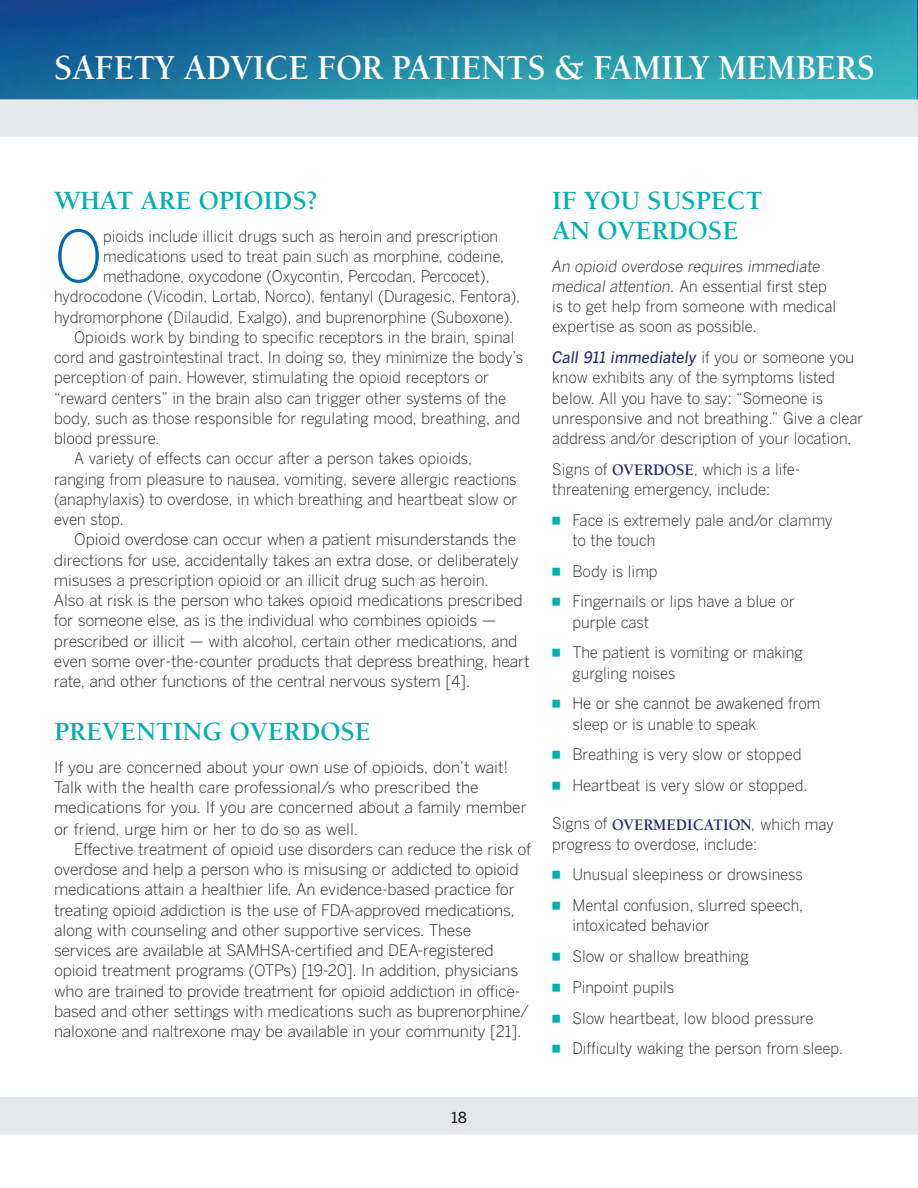
<style>
.page{position:relative;width:918px;height:1188px;background:#fff}
.page>*{position:absolute;margin:0;border:0;box-sizing:border-box;transform-origin:0 0}
.t1{font:300 70.5px "Benton Gothic";color:#0168b3;scale:.95 1}
.t2{font:700 36px "Berkeley";letter-spacing:-.01em;color:#fff;scale:.95 1}
.t3{font:700 27px/30px "Berkeley";color:#00b1b0}
.t4{font:300 15.75px/20.2px "Benton Gothic";letter-spacing:-.01em;color:#231f20;scale:.95 1}
.t5{font:300 15.75px/20.2px "Benton Gothic";letter-spacing:-.01em;color:#231f20}
.t6{font:15.75px/30.8px "Universal Newswith Comm Pi";color:#00b1b0;scale:.95 1}
.t7{font:500 15px "Benton Gothic";color:#231f20}
.s1{font-style:italic}
.s2{font-weight:500;font-style:italic;color:#282973}
.s3{font-family:"Berkeley";font-weight:700;font-size:16.5px;color:#282973}
.s4{color:#282973}
</style>
<div class="page">
<svg style="left:0;top:0;width:918px;height:100px;background:#2182a3"></svg>
<div style="left:0;top:1097px;width:918px;height:37px;background:#e6e7e9"></div>
<div style="left:0;top:100px;width:918px;height:37px;background:#e6e7e9"></div>
<h1 class="t2" style="left:54px;top:48px;width:866px">SAFETY ADVICE FOR PATIENTS &amp; FAMILY MEMBERS</h1>
<h2 class="t3" style="left:54px;top:186px;width:265px">WhAT ARE OPIOIDS?</h2>
<p class="t1" style="left:54px;top:215px;width:53px">O</p>
<p class="t4" style="left:103px;top:225px;width:417px">pioids include illicit drugs such as heroin and prescription</p>
<p class="t4" style="left:103px;top:246px;width:424px">medications used to treat pain such as morphine, codeine,</p>
<p class="t4" style="left:103px;top:266px;width:408px">methadone, oxycodone (Oxycontin, Percodan, Percocet),</p>
<p class="t4" style="left:54px;top:286px;width:492px">hydrocodone (Vicodin, Lortab, Norco), fentanyl (Duragesic, Fentora),</p>
<p class="t4" style="left:54px;top:307px;width:485px">hydromorphone (Dilaudid, Exalgo), and buprenorphine (Suboxone).</p>
<p class="t4" style="left:54px;top:327px;width:496px;text-indent:20px">Opioids work by binding to specific receptors in the brain, spinal cord and gastrointestinal tract. In doing so, they minimize the body’s perception of pain. However, stimulating the opioid receptors or “reward centers” in the brain also can trigger other systems of the body, such as those responsible for regulating mood, breathing, and blood pressure.</p>
<p class="t4" style="left:54px;top:448px;width:489px;text-indent:20px">A variety of effects can occur after a person takes opioids, ranging from pleasure to nausea, vomiting, severe allergic reactions (anaphylaxis) to overdose, in which breathing and heartbeat slow or even stop.</p>
<p class="t5" style="left:54px;top:529px;width:477px;text-indent:20px">Opioid overdose can occur when a patient misunderstands the directions for use, accidentally takes an extra dose, or deliberately misuses a prescription opioid or an illicit drug such as heroin.<br>Also at risk is the person who takes opioid medications prescribed for someone else, as is the individual who combines opioids — prescribed or illicit — with alcohol, certain other medications, and even some over-the-counter products that depress breathing, heart rate, and other functions of the central nervous system [4].</p>
<h2 class="t3" style="left:54px;top:717px;width:318px">PREVENTING OVERDOSE</h2>
<p class="t5" style="left:54px;top:756px;width:474px;line-height:20.7px">If you are concerned about your own use of opioids, don’t wait!<br>Talk with the health care professional/s who prescribed the medications for you. If you are concerned about a family member or friend, urge him or her to do so as well.</p>
<p class="t5" style="left:54px;top:839px;width:479px;text-indent:20px">Effective treatment of opioid use disorders can reduce the risk of overdose and help a person who is misusing or addicted to opioid medications attain a healthier life. An evidence-based practice for treating opioid addiction is the use of FDA-approved medications, along with counseling and other supportive services. These services are available at SAMHSA-certified and DEA-registered opioid treatment programs (OTPs) [19-20]. In addition, physicians who are trained to provide treatment for opioid addiction in office&shy;based and other settings with medications such as buprenorphine/ naloxone and naltrexone may be available in your community [21].</p>
<h2 class="t3" style="left:552px;top:186px;width:212px">IF YOU SUSPECT<br>AN OVERDOSE</h2>
<p class="t4" style="left:552px;top:255px;width:300px"><span class="s1">An opioid overdose requires immediate medical attention.</span> An essential first step is to get help from someone with medical expertise as soon as possible.</p>
<p class="t4" style="left:552px;top:347px;width:329px"><span class="s2">Call 911 immediately</span> if you or someone you know exhibits any of the symptoms listed below. All you have to say: “Someone is unresponsive and not breathing.” Give a clear address and/or description of your location.</p>
<p class="t4" style="left:552px;top:459px;width:263px">Signs of <span class="s3">OVERDOSE</span><span class="s4">,</span> which is a life&shy;threatening emergency, include:</p>
<p class="t6" style="left:552px;top:506px;width:10px">n</p>
<p class="t4" style="left:572px;top:510px;width:276px">Face is extremely pale and/or clammy to the touch</p>
<p class="t4" style="left:572px;top:561px;width:91px">Body is limp</p>
<p class="t4" style="left:572px;top:591px;width:236px">Fingernails or lips have a blue or purple cast</p>
<p class="t4" style="left:572px;top:642px;width:244px">The patient is vomiting or making gurgling noises</p>
<p class="t4" style="left:572px;top:693px;width:263px">He or she cannot be awakened from sleep or is unable to speak</p>
<p class="t4" style="left:572px;top:744px;width:243px">Breathing is very slow or stopped</p>
<p class="t4" style="left:572px;top:775px;width:249px">Heartbeat is very slow or stopped.</p>
<p class="t4" style="left:552px;top:813px;width:298px">Signs of <span class="s3">OVERMEDICATION</span><span class="s1">,</span> which may progress to overdose, include:</p>
<p class="t6" style="left:552px;top:861px;width:10px">n n</p>
<p class="t6" style="left:552px;top:557px;width:10px">n n</p>
<p class="t6" style="left:552px;top:639px;width:10px">n</p>
<p class="t6" style="left:552px;top:690px;width:10px">n</p>
<p class="t6" style="left:552px;top:741px;width:10px">n n</p>
<p class="t4" style="left:572px;top:859px;width:244px;line-height:30.8px">Unusual sleepiness or drowsiness<br>Mental confusion, slurred speech,</p>
<p class="t4" style="left:572px;top:910px;width:286px;line-height:30.8px">intoxicated behavior<br>Slow or shallow breathing<br>Pinpoint pupils<br>Slow heartbeat, low blood pressure<br>Difficulty waking the person from sleep.</p>
<p class="t6" style="left:552px;top:943px;width:10px;text-align:justify">n n n n</p>
<p class="t7" style="left:451px;top:1108px;width:17px">18</p>
</div>
